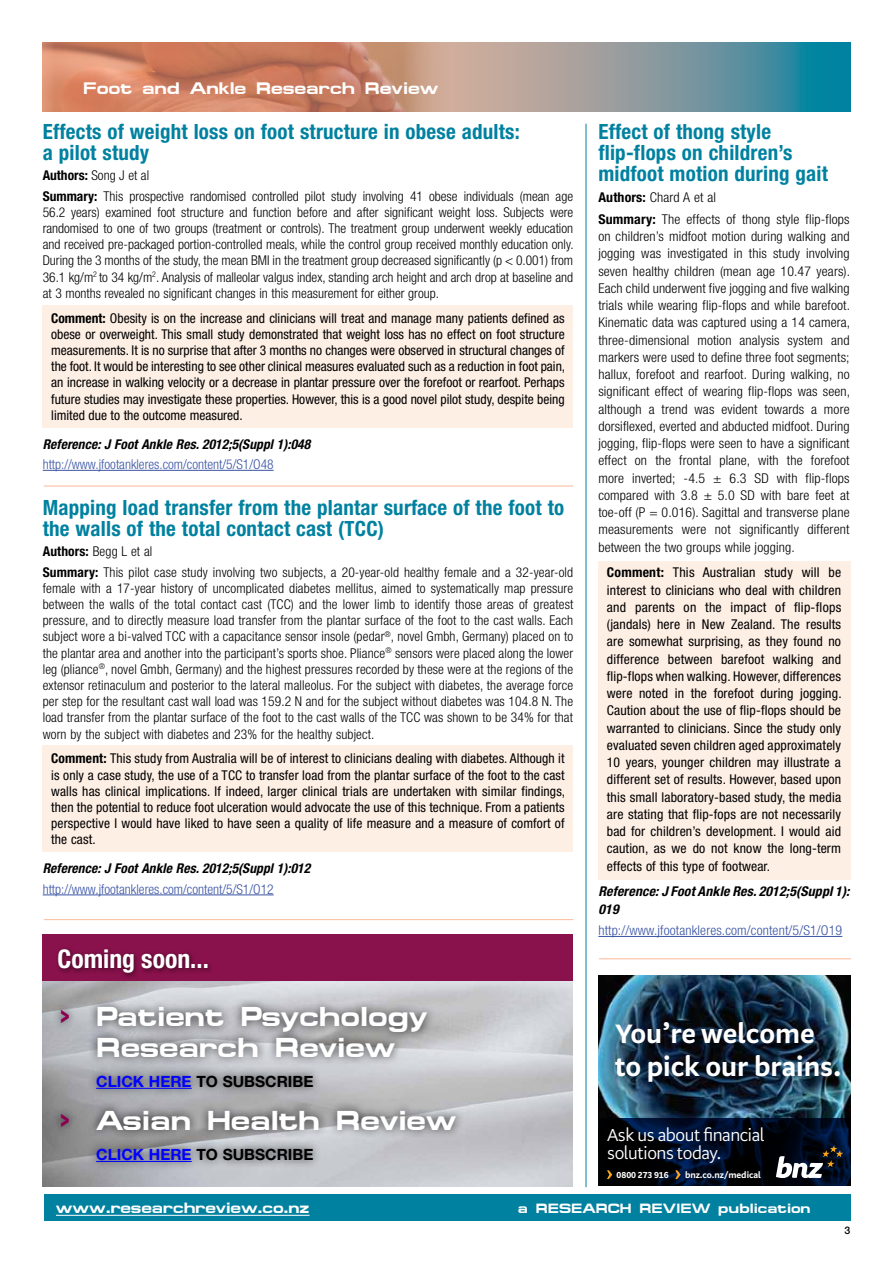
<style>
.page{position:relative;width:893px;height:1263px;background:#fff}
.page>*{position:absolute;margin:0;border:0;box-sizing:border-box;transform-origin:0 0}
.t1{font:700 27.6px/30.2px "Micro Extended";color:#fff;text-align:center}
.t2{font:700 27.15px/32.7px "Serrano Pro";color:#fff}
.t3{font:700 condensed 25.8px "Helvetica Neue LT Pro";color:#fff}
.t4{font:700 condensed 21px/21px "Helvetica Neue LT Pro";letter-spacing:.01em;color:#0081a0}
.t5{font:17.85px/17.7px "Serrano Pro";letter-spacing:-.025em;color:#fff}
.t6{font:700 16.8px "Micro Extended";color:#fff}
.t7{font:700 15.45px "Helvetica Neue LT Pro";color:#000}
.t8{font:700 15px "Micro Extended";color:#fff}
.t9{font:300 condensed 13.5px/17.2px "Helvetica Neue LT Pro";letter-spacing:.01em;color:#000}
.t10{font:condensed 13.5px/17.2px "Helvetica Neue LT Pro";letter-spacing:.01em;color:#000;text-align:justify}
.t11{font:300 condensed 13.5px "Helvetica Neue LT Pro";color:#3953a4}
.t12{font:italic 700 condensed 13.5px/17.2px "Helvetica Neue LT Pro";letter-spacing:.005em;color:#000}
.t13{font:700 13.5px "Micro Extended";color:#fff}
.t14{font:500 10.5px "Helvetica Neue LT Pro";color:#000}
.t15{font:700 8.85px "Serrano Pro";letter-spacing:-.005em;color:#fff}
.s1{font-weight:700}
.s2{color:#8c0052}
.s3{color:#00f}
</style>
<div class="page">
<div style="left:43px;top:305px;width:530px;height:122px;background:#feefe5"></div>
<div style="left:43px;top:745px;width:530px;height:106px;background:#feefe5"></div>
<div style="left:598px;top:561px;width:253px;height:319px;background:#feefe5"></div>
<hr style="left:586px;top:124px;width:1px;height:1063px;background:#0081a0">
<hr style="left:44px;top:485px;width:529px;height:1px;background:#fbbb9b">
<hr style="left:599px;top:958px;width:252px;height:1px;background:#fbbb9b">
<hr style="left:44px;top:919px;width:529px;height:1px;background:#fbbb9b">
<hr style="left:43px;top:470px;width:231px;height:1px;background:#3953a4">
<hr style="left:43px;top:894px;width:231px;height:1px;background:#3953a4">
<svg style="left:457px;top:43px;width:393px;height:69px;background:#7b989e"></svg>
<img style="left:43px;top:43px;width:414px;height:69px">
<hr style="left:598px;top:936px;width:244px;height:1px;background:#3953a4">
<div style="left:44px;top:1194px;width:806px;height:26px;background:#0081a0"></div>
<hr style="left:56px;top:1215px;width:254px;height:1px;background:#fff">
<div style="left:43px;top:935px;width:530px;height:243px;background:#89114c"></div>
<img style="left:43px;top:982px;width:530px;height:205px">
<div style="left:56px;top:946px;width:157px;height:33px;background:#000;opacity:.5"></div>
<div style="left:52px;top:998px;width:412px;height:174px;background:#000;opacity:.75"></div>
<hr style="left:96px;top:1088px;width:96px;height:1px;background:#00f">
<hr style="left:96px;top:1161px;width:96px;height:1px;background:#00f">
<img style="left:599px;top:976px;width:252px;height:143px">
<svg style="left:599px;top:1119px;width:252px;height:67px;background:#00091a"></svg>
<svg style="left:776px;top:1145px;width:67px;height:33px"></svg>
<svg style="left:607px;top:1170px;width:5px;height:9px"></svg>
<svg style="left:675px;top:1170px;width:6px;height:9px"></svg>
<p class="t6" style="left:83px;top:79px;width:357px">Foot and Ankle Research Review</p>
<h3 class="t4" style="left:43px;top:120px;width:478px">Effects of weight loss on foot structure in obese adults: a pilot study</h3>
<p class="t9" style="left:43px;top:165px;width:532px;line-height:20.4px"><span class="s1">Authors:</span> Song J et al<br><span class="s1">Summary:</span> This prospective randomised controlled pilot study involving 41 obese individuals (mean age</p>
<p class="t9" style="left:43px;top:204px;width:532px;line-height:16.2px;text-align:justify">56.2 years) examined foot structure and function before and after significant weight loss. Subjects were randomised to one of two groups (treatment or controls). The treatment group underwent weekly education and received pre-packaged portion-controlled meals, while the control group received monthly education only.<br>During the 3 months of the study, the mean BMI in the treatment group decreased significantly (p &lt; 0.001) from 36.1 kg/m<sup>2</sup> to 34 kg/m<sup>2</sup>. Analysis of malleolar valgus index, standing arch height and arch drop at baseline and at 3 months revealed no significant changes in this measurement for either group.</p>
<p class="t10" style="left:51px;top:310px;width:515px;line-height:16.2px"><span class="s1">Comment:</span> Obesity is on the increase and clinicians will treat and manage many patients defined as obese or overweight. This small study demonstrated that weight loss has no effect on foot structure measurements. It is no surprise that after 3 months no changes were observed in structural changes of the foot. It would be interesting to see other clinical measures evaluated such as a reduction in foot pain, an increase in walking velocity or a decrease in plantar pressure over the forefoot or rearfoot. Perhaps future studies may investigate these properties. However, this is a good novel pilot study, despite being limited due to the outcome measured.</p>
<p class="t12" style="left:43px;top:435px;width:269px">Reference: J Foot Ankle Res. 2012;5(Suppl 1):048</p>
<p class="t11" style="left:43px;top:456px;width:232px">http://www.jfootankleres.com/content/5/S1/O48</p>
<h3 class="t4" style="left:43px;top:496px;width:523px">Mapping load transfer from the plantar surface of the foot to the walls of the total contact cast (TCC)</h3>
<p class="t9" style="left:43px;top:541px;width:532px;line-height:20.4px"><span class="s1">Authors:</span> Begg L et al<br><span class="s1">Summary:</span> This pilot case study involving two subjects, a 20-year-old healthy female and a 32-year-old</p>
<p class="t9" style="left:43px;top:580px;width:532px;line-height:16.2px;text-align:justify">female with a 17-year history of uncomplicated diabetes mellitus, aimed to systematically map pressure between the walls of the total contact cast (TCC) and the lower limb to identify those areas of greatest pressure, and to directly measure load transfer from the plantar surface of the foot to the cast walls. Each subject wore a bi-valved TCC with a capacitance sensor insole (pedar<sup>®</sup>, novel Gmbh, Germany) placed on to the plantar area and another into the participant’s sports shoe. Pliance<sup>®</sup> sensors were placed along the lower leg (pliance<sup>®</sup>, novel Gmbh, Germany) and the highest pressures recorded by these were at the regions of the extensor retinaculum and posterior to the lateral malleolus. For the subject with diabetes, the average force per step for the resultant cast wall load was 159.2 N and for the subject without diabetes was 104.8 N. The load transfer from the plantar surface of the foot to the cast walls of the TCC was shown to be 34% for that worn by the subject with diabetes and 23% for the healthy subject.</p>
<p class="t10" style="left:51px;top:750px;width:515px;line-height:16.2px"><span class="s1">Comment:</span> This study from Australia will be of interest to clinicians dealing with diabetes. Although it is only a case study, the use of a TCC to transfer load from the plantar surface of the foot to the cast walls has clinical implications. If indeed, larger clinical trials are undertaken with similar findings, then the potential to reduce foot ulceration would advocate the use of this technique. From a patients perspective I would have liked to have seen a quality of life measure and a measure of comfort of the cast.</p>
<p class="t12" style="left:43px;top:860px;width:269px">Reference: J Foot Ankle Res. 2012;5(Suppl 1):012</p>
<p class="t11" style="left:43px;top:881px;width:232px">http://www.jfootankleres.com/content/5/S1/O12</p>
<h3 class="t3" style="left:58px;top:943px;width:153px">Coming soon...</h3>
<h1 class="t1" style="left:60px;top:1002px;width:369px"><span class="s2">&gt;</span> Patient Psychology<br>Research Review</h1>
<p class="t7" style="left:96px;top:1072px;width:219px"><span class="s3">CLICK HERE</span> TO SUBSCRIBE</p>
<h1 class="t1" style="left:60px;top:1105px;width:398px"><span class="s2">&gt;</span> Asian Health Review</h1>
<p class="t7" style="left:96px;top:1145px;width:219px"><span class="s3">CLICK HERE</span> TO SUBSCRIBE</p>
<h3 class="t4" style="left:598px;top:120px;width:231px">Effect of thong style flip-flops on children’s midfoot motion during gait</h3>
<p class="t9" style="left:598px;top:187px;width:253px;line-height:21.5px"><span class="s1">Authors:</span> Chard A et al<br><span class="s1">Summary:</span> The effects of thong style flip-flops</p>
<p class="t9" style="left:598px;top:227px;width:253px;text-align:justify">on children’s midfoot motion during walking and jogging was investigated in this study involving seven healthy children (mean age 10.47 years).<br>Each child underwent five jogging and five walking trials while wearing flip-flops and while barefoot.<br>Kinematic data was captured using a 14 camera, three-dimensional motion analysis system and markers were used to define three foot segments; hallux, forefoot and rearfoot. During walking, no significant effect of wearing flip-flops was seen, although a trend was evident towards a more dorsiflexed, everted and abducted midfoot. During jogging, flip-flops were seen to have a significant effect on the frontal plane, with the forefoot more inverted; -4.5 ± 6.3 SD with flip-flops compared with 3.8 ± 5.0 SD with bare feet at toe-off (P = 0.016). Sagittal and transverse plane measurements were not significantly different between the two groups while jogging.</p>
<p class="t10" style="left:607px;top:564px;width:236px"><span class="s1">Comment:</span> This Australian study will be interest to clinicians who deal with children and parents on the impact of flip-flops (jandals) here in New Zealand. The results are somewhat surprising, as they found no difference between barefoot walking and flip-flops when walking. However, differences were noted in the forefoot during jogging.<br>Caution about the use of flip-flops should be warranted to clinicians. Since the study only evaluated seven children aged approximately 10 years, younger children may illustrate a different set of results. However, based upon this small laboratory-based study, the media are stating that flip-fops are not necessarily bad for children’s development. I would aid caution, as we do not know the long-term effects of this type of footwear.</p>
<p class="t12" style="left:598px;top:883px;width:253px">Reference: J Foot Ankle Res. 2012;5(Suppl 1):<br>019</p>
<p class="t11" style="left:598px;top:922px;width:245px">http://www.jfootankleres.com/content/5/S1/O19</p>
<h2 class="t2" style="left:615px;top:1018px;width:228px">You’re welcome to pick our brains.</h2>
<h3 class="t5" style="left:607px;top:1127px;width:159px">Ask us about financial solutions today.</h3>
<p class="t15" style="left:617px;top:1170px;width:54px">0800 273 916</p>
<p class="t15" style="left:685px;top:1170px;width:77px">bnz.co.nz/medical</p>
<p class="t8" style="left:56px;top:1199px;width:255px">www.researchreview.co.nz</p>
<p class="t13" style="left:518px;top:1201px;width:294px">a RESEARCH REVIEW publication</p>
<p class="t14" style="left:845px;top:1224px;width:7px">3</p>
</div>
